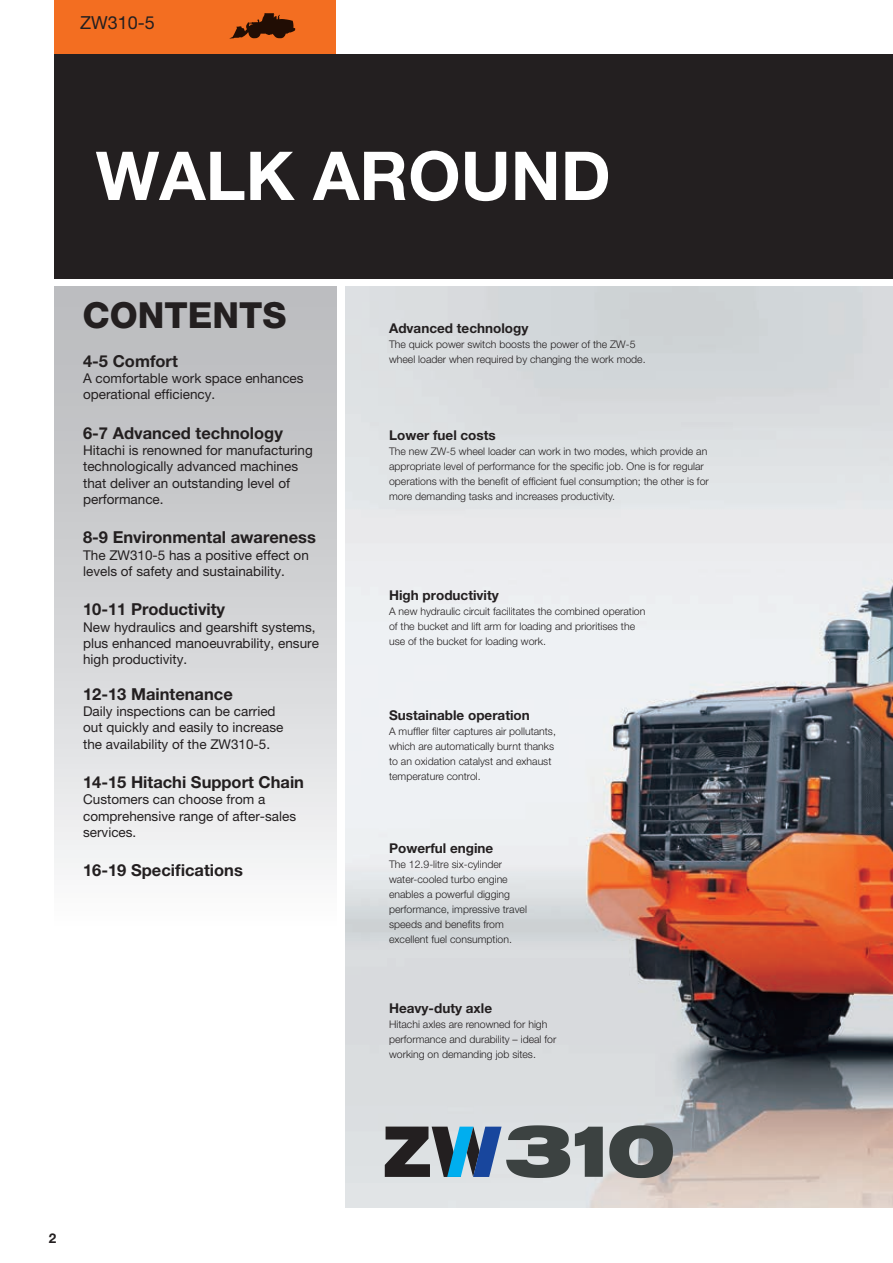
<style>
.page{position:relative;width:893px;height:1263px;background:#fff}
.page>*{position:absolute;margin:0;border:0;box-sizing:border-box;transform-origin:0 0}
.t1{font:700 67.5px "Helvetica Neue LT Pro";color:#fff}
.t2{font:800 36px "Helvetica Neue LT Pro";color:#231f20}
.t3{font:18px "Helvetica Neue LT Pro";color:#231f20}
.t4{font:700 16.5px "Helvetica Neue LT Pro";color:#231f20}
.t5{font:13.5px/16.2px "Helvetica Neue LT Pro";color:#231f20}
.t6{font:700 13.5px "Helvetica Neue LT Pro";color:#231f20}
.t7{font:300 10.5px/15px "Helvetica Neue LT Pro";color:#231f20}
</style>
<div class="page">
<div style="left:54px;top:0;width:282px;height:54px;background:#f36e21"></div>
<div style="left:54px;top:286px;width:282px;height:644px;background:linear-gradient(to bottom,#b4b5b8,#f7f8f9)"></div>
<svg style="left:229px;top:13px;width:66px;height:26px"></svg>
<img style="left:346px;top:286px;width:547px;height:922px">
<svg style="left:385px;top:1125px;width:288px;height:60px;background:#79858c"></svg>
<div style="left:54px;top:54px;width:839px;height:224px;background:#231f20"></div>
<h3 class="t3" style="left:80px;top:12px;width:76px">ZW310-5</h3>
<h1 class="t1" style="left:96px;top:134px;width:517px">WALK AROUND</h1>
<h2 class="t2" style="left:82px;top:294px;width:206px">CONTENTS</h2>
<h3 class="t4" style="left:83px;top:351px;width:96px">4-5 Comfort</h3>
<p class="t5" style="left:83px;top:370px;width:222px">A comfortable work space enhances operational efficiency.</p>
<h3 class="t4" style="left:83px;top:423px;width:201px">6-7 Advanced technology</h3>
<p class="t5" style="left:83px;top:442px;width:231px">Hitachi is renowned for manufacturing technologically advanced machines that deliver an outstanding level of performance.</p>
<h3 class="t4" style="left:83px;top:527px;width:234px">8-9 Environmental awareness</h3>
<p class="t5" style="left:83px;top:546px;width:227px">The ZW310-5 has a positive effect on levels of safety and sustainability.</p>
<h3 class="t4" style="left:83px;top:599px;width:144px">10-11 Productivity</h3>
<p class="t5" style="left:83px;top:618px;width:237px">New hydraulics and gearshift systems, plus enhanced manoeuvrability, ensure high productivity.</p>
<h3 class="t4" style="left:83px;top:684px;width:151px">12-13 Maintenance</h3>
<p class="t5" style="left:83px;top:703px;width:202px">Daily inspections can be carried out quickly and easily to increase the availability of the ZW310-5.</p>
<h3 class="t4" style="left:83px;top:772px;width:222px">14-15 Hitachi Support Chain</h3>
<p class="t5" style="left:83px;top:791px;width:215px">Customers can choose from a comprehensive range of after-sales services.</p>
<h3 class="t4" style="left:83px;top:860px;width:161px">16-19 Specifications</h3>
<p class="t6" style="left:389px;top:320px;width:141px">Advanced technology</p>
<p class="t7" style="left:389px;top:337px;width:258px">The quick power switch boosts the power of the ZW-5 wheel loader when required by changing the work mode.</p>
<p class="t6" style="left:389px;top:427px;width:108px">Lower fuel costs</p>
<p class="t7" style="left:389px;top:444px;width:321px">The new ZW-5 wheel loader can work in two modes, which provide an appropriate level of performance for the specific job. One is for regular operations with the benefit of efficient fuel consumption; the other is for more demanding tasks and increases productivity.</p>
<p class="t6" style="left:389px;top:587px;width:111px">High productivity</p>
<p class="t7" style="left:389px;top:604px;width:258px">A new hydraulic circuit facilitates the combined operation of the bucket and lift arm for loading and prioritises the use of the bucket for loading work.</p>
<p class="t6" style="left:389px;top:706px;width:142px">Sustainable operation</p>
<p class="t7" style="left:389px;top:723px;width:168px">A muffler filter captures air pollutants, which are automatically burnt thanks to an oxidation catalyst and exhaust temperature control.</p>
<p class="t6" style="left:389px;top:840px;width:106px">Powerful engine</p>
<p class="t7" style="left:389px;top:857px;width:139px">The 12.9-litre six-cylinder water‑cooled turbo engine enables a powerful digging performance, impressive travel speeds and benefits from excellent fuel consumption.</p>
<p class="t6" style="left:389px;top:999px;width:105px">Heavy-duty axle</p>
<p class="t7" style="left:389px;top:1016px;width:169px">Hitachi axles are renowned for high performance and durability – ideal for working on demanding job sites.</p>
<p class="t6" style="left:49px;top:1230px;width:9px">2</p>
</div>
